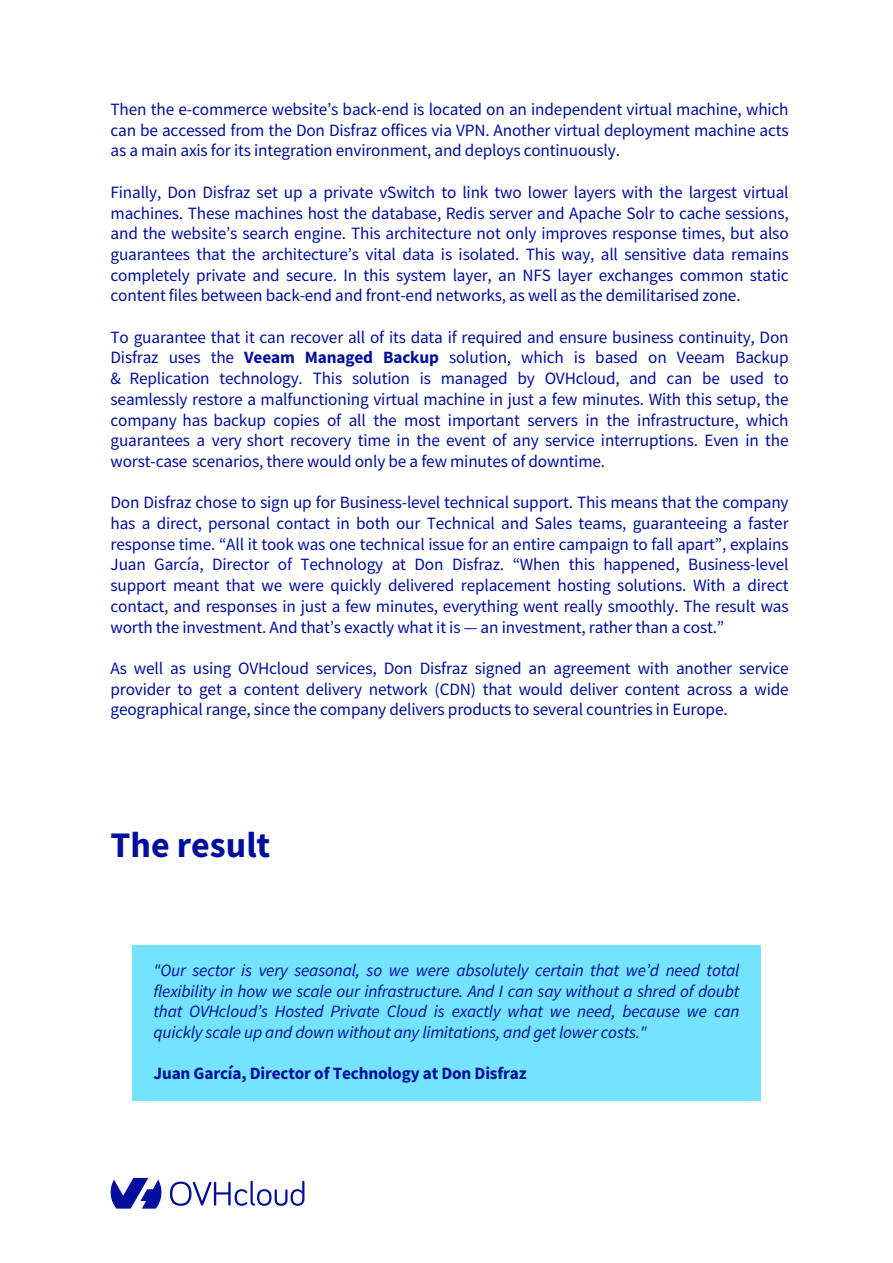
<style>
.page{position:relative;width:893px;height:1263px;background:#fff}
.page>*{position:absolute;margin:0;border:0;box-sizing:border-box;transform-origin:0 0}
.t1{font:700 36px "Source Sans Pro";color:#000e9c}
.t2{font:17.25px/20.7px "Source Sans Pro";letter-spacing:-.01em;color:#000e9c;text-align:justify}
.t3{font:italic 17.25px/20.7px "Source Sans Pro";letter-spacing:-.01em;color:#000e9c;text-align:justify}
.t4{font:700 17.25px "Source Sans Pro";letter-spacing:-.01em;color:#000e9c}
.s1{font-weight:700}
</style>
<div class="page">
<svg style="left:110px;top:1178px;width:52px;height:30px"></svg>
<svg style="left:170px;top:1181px;width:134px;height:25px"></svg>
<div style="left:132px;top:945px;width:629px;height:156px;background:#73e3ff"></div>
<p class="t2" style="left:111px;top:99px;width:680px">Then the e-commerce website’s back-end is located on an independent virtual machine, which can be accessed from the Don Disfraz offices via VPN. Another virtual deployment machine acts as a main axis for its integration environment, and deploys continuously.</p>
<p class="t2" style="left:111px;top:182px;width:680px">Finally, Don Disfraz set up a private vSwitch to link two lower layers with the largest virtual machines. These machines host the database, Redis server and Apache Solr to cache sessions, and the website’s search engine. This architecture not only improves response times, but also guarantees that the architecture’s vital data is isolated. This way, all sensitive data remains completely private and secure. In this system layer, an NFS layer exchanges common static content files between back-end and front-end networks, as well as the demilitarised zone.</p>
<p class="t2" style="left:111px;top:327px;width:680px">To guarantee that it can recover all of its data if required and ensure business continuity, Don Disfraz uses the <span class="s1">Veeam Managed Backup</span> solution, which is based on Veeam Backup &amp; Replication technology. This solution is managed by OVHcloud, and can be used to seamlessly restore a malfunctioning virtual machine in just a few minutes. With this setup, the company has backup copies of all the most important servers in the infrastructure, which guarantees a very short recovery time in the event of any service interruptions. Even in the worst-case scenarios, there would only be a few minutes of downtime.</p>
<p class="t2" style="left:111px;top:492px;width:680px">Don Disfraz chose to sign up for Business-level technical support. This means that the company has a direct, personal contact in both our Technical and Sales teams, guaranteeing a faster response time. “All it took was one technical issue for an entire campaign to fall apart”, explains Juan García, Director of Technology at Don Disfraz. “When this happened, Business-level support meant that we were quickly delivered replacement hosting solutions. With a direct contact, and responses in just a few minutes, everything went really smoothly. The result was worth the investment. And that’s exactly what it is — an investment, rather than a cost.”</p>
<p class="t2" style="left:111px;top:658px;width:680px">As well as using OVHcloud services, Don Disfraz signed an agreement with another service provider to get a content delivery network (CDN) that would deliver content across a wide geographical range, since the company delivers products to several countries in Europe.</p>
<h1 class="t1" style="left:111px;top:821px;width:161px">The result</h1>
<p class="t3" style="left:153px;top:959px;width:587px">"Our sector is very seasonal, so we were absolutely certain that we’d need total flexibility in how we scale our infrastructure. And I can say without a shred of doubt that OVHcloud’s Hosted Private Cloud is exactly what we need, because we can quickly scale up and down without any limitations, and get lower costs."</p>
<p class="t4" style="left:153px;top:1062px;width:375px">Juan García, Director of Technology at Don Disfraz</p>
</div>
